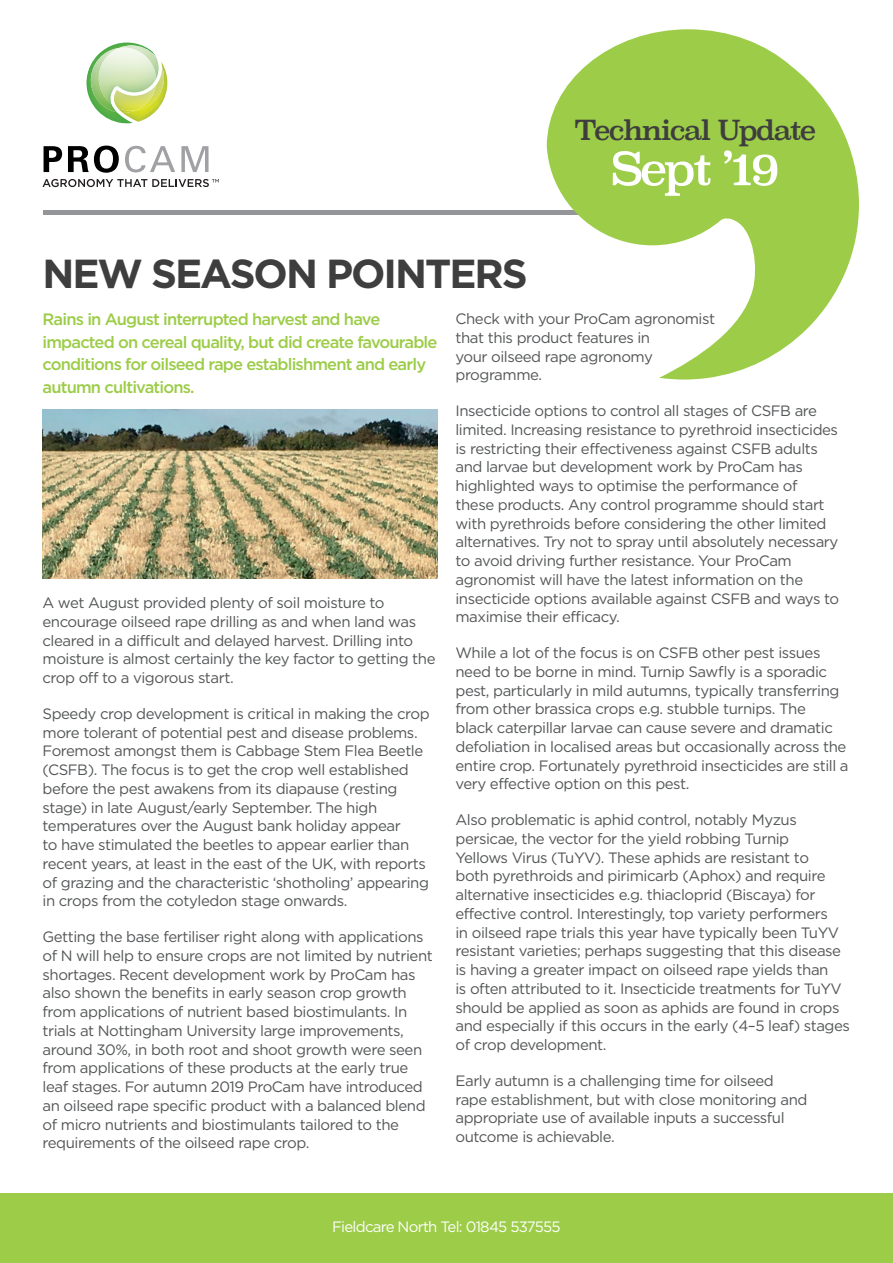
<style>
.page{position:relative;width:893px;height:1263px;background:#fff}
.page>*{position:absolute;margin:0;border:0;box-sizing:border-box;transform-origin:0 0}
.t1{font:45px "Superclarendon";letter-spacing:-.06em;color:#fff}
.t2{font:700 40.5px "Gotham";letter-spacing:-.05em;color:#3e3e3f}
.t3{font:27px "Superclarendon";letter-spacing:-.06em;color:#3e3e3f}
.t4{font:500 16.5px/22.5px "Gotham";letter-spacing:-.05em;color:#9ccc48}
.t5{font:15px/18.8px "Gotham";letter-spacing:-.03em;color:#545557}
.t6{font:15px "Gotham";letter-spacing:-.05em;color:#fff}
</style>
<div class="page">
<div style="left:43px;top:210px;width:803px;height:5px;background:#939598"></div>
<svg style="left:44px;top:146px;width:18px;height:26px"></svg>
<svg style="left:68px;top:146px;width:51px;height:27px"></svg>
<svg style="left:125px;top:146px;width:50px;height:26px"></svg>
<svg style="left:181px;top:146px;width:28px;height:26px"></svg>
<svg style="left:43px;top:179px;width:176px;height:8px"></svg>
<svg style="left:87px;top:43px;width:80px;height:80px"></svg>
<img style="left:91px;top:48px;width:26px;height:64px">
<img style="left:117px;top:111px;width:19px;height:2px">
<img style="left:110px;top:104px;width:3px;height:4px">
<img style="left:99px;top:48px;width:57px;height:56px">
<img style="left:113px;top:86px;width:43px;height:25px">
<div style="left:0;top:1193px;width:893px;height:70px;background:#9ccc48"></div>
<svg style="left:547px;top:29px;width:312px;height:351px;fill:#9ccc48"></svg>
<img style="left:43px;top:410px;width:394px;height:168px">
<h3 class="t3" style="left:574px;top:112px;width:243px">Technical Update</h3>
<h1 class="t1" style="left:611px;top:138px;width:171px">Sept ’19</h1>
<h2 class="t2" style="left:43px;top:251px;width:487px">NEW SEASON POINTERS</h2>
<p class="t4" style="left:43px;top:308px;width:396px">Rains in August interrupted harvest and have impacted on cereal quality, but did create favourable conditions for oilseed rape establishment and early autumn cultivations.</p>
<p class="t5" style="left:455px;top:309px;width:261px">Check with your ProCam agronomist that this product features in<br>your oilseed rape agronomy programme.</p>
<p class="t5" style="left:455px;top:401px;width:385px">Insecticide options to control all stages of CSFB are limited. Increasing resistance to pyrethroid insecticides is restricting their effectiveness against CSFB adults and larvae but development work by ProCam has highlighted ways to optimise the performance of these products. Any control programme should start with pyrethroids before considering the other limited alternatives. Try not to spray until absolutely necessary to avoid driving further resistance. Your ProCam agronomist will have the latest information on the insecticide options available against CSFB and ways to maximise their efficacy.</p>
<p class="t5" style="left:455px;top:643px;width:395px">While a lot of the focus is on CSFB other pest issues need to be borne in mind. Turnip Sawfly is a sporadic pest, particularly in mild autumns, typically transferring from other brassica crops e.g. stubble turnips. The<br>black caterpillar larvae can cause severe and dramatic defoliation in localised areas but occasionally across the entire crop. Fortunately pyrethroid insecticides are still a very effective option on this pest.</p>
<p class="t5" style="left:455px;top:810px;width:396px">Also problematic is aphid control, notably Myzus persicae, the vector for the yield robbing Turnip<br>Yellows Virus (TuYV). These aphids are resistant to<br>both pyrethroids and pirimicarb (Aphox) and require alternative insecticides e.g. thiacloprid (Biscaya) for effective control. Interestingly, top variety performers<br>in oilseed rape trials this year have typically been TuYV resistant varieties; perhaps suggesting that this disease is having a greater impact on oilseed rape yields than<br>is often attributed to it. Insecticide treatments for TuYV should be applied as soon as aphids are found in crops and especially if this occurs in the early (4–5 leaf) stages of crop development.</p>
<p class="t5" style="left:455px;top:1071px;width:353px">Early autumn is a challenging time for oilseed rape establishment, but with close monitoring and appropriate use of available inputs a successful outcome is achievable.</p>
<p class="t5" style="left:43px;top:593px;width:395px">A wet August provided plenty of soil moisture to encourage oilseed rape drilling as and when land was cleared in a difficult and delayed harvest. Drilling into moisture is almost certainly the key factor to getting the crop off to a vigorous start.</p>
<p class="t5" style="left:43px;top:704px;width:389px">Speedy crop development is critical in making the crop more tolerant of potential pest and disease problems.<br>Foremost amongst them is Cabbage Stem Flea Beetle (CSFB). The focus is to get the crop well established before the pest awakens from its diapause (resting stage) in late August/early September. The high temperatures over the August bank holiday appear<br>to have stimulated the beetles to appear earlier than recent years, at least in the east of the UK, with reports of grazing and the characteristic ‘shotholing’ appearing in crops from the cotyledon stage onwards.</p>
<p class="t5" style="left:43px;top:927px;width:392px">Getting the base fertiliser right along with applications of N will help to ensure crops are not limited by nutrient shortages. Recent development work by ProCam has also shown the benefits in early season crop growth from applications of nutrient based biostimulants. In trials at Nottingham University large improvements, around 30%, in both root and shoot growth were seen from applications of these products at the early true leaf stages. For autumn 2019 ProCam have introduced an oilseed rape specific product with a balanced blend of micro nutrients and biostimulants tailored to the requirements of the oilseed rape crop.</p>
<p class="t6" style="left:332px;top:1219px;width:230px">Fieldcare North Tel: 01845 537555</p>
</div>
